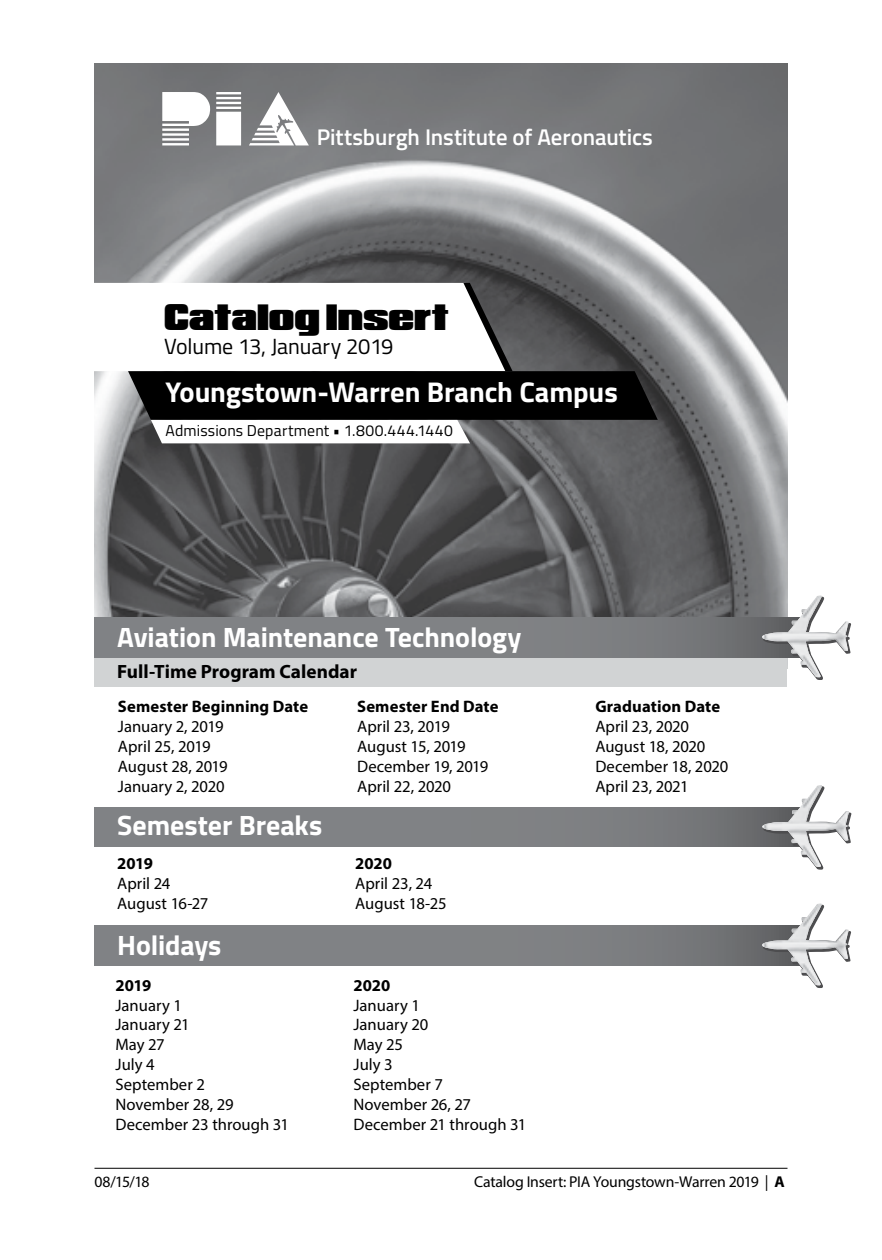
<style>
.page{position:relative;width:882px;height:1260px;background:#fff}
.page>*{position:absolute;margin:0;border:0;box-sizing:border-box;transform-origin:0 0}
.t1{font:31.5px "Republica Minor";color:#000}
.t2{font:700 28.53px "Titillium Web";letter-spacing:-.005em;color:#fff}
.t3{font:700 28px "Titillium Web";letter-spacing:-.005em;color:#fff}
.t4{font:600 22.75px "Titillium Web";color:#fff}
.t5{font:21.88px "Titillium Web";letter-spacing:-.005em;color:#000}
.t6{font:700 19.25px "Myriad Pro";color:#000}
.t7{font:16.62px/19.9px "Myriad Pro";color:#000}
.t8{font:15.75px "Myriad Pro";letter-spacing:-.015em;color:#000}
.t9{font:15.75px "Titillium Web";letter-spacing:.01em;color:#000}
.s1{font-weight:700}
</style>
<div class="page">
<img style="left:94px;top:63px;width:694px;height:555px">
<svg style="left:162px;top:92px;width:147px;height:53px"></svg>
<svg style="left:94px;top:283px;width:564px;height:160px"></svg>
<div style="left:94px;top:650px;width:694px;height:37px;background:#d1d3d4"></div>
<div style="left:94px;top:618px;width:710px;height:39px;background:linear-gradient(to right,#848689,#757779)"></div>
<svg style="left:787px;top:623px;width:64px;height:59px"></svg>
<img style="left:762px;top:595px;width:87px;height:82px">
<div style="left:94px;top:926px;width:710px;height:39px;background:linear-gradient(to right,#848689,#757779)"></div>
<svg style="left:815px;top:903px;width:36px;height:85px"></svg>
<img style="left:762px;top:904px;width:87px;height:81px">
<hr style="left:94px;top:1168px;width:694px;height:1px;background:#000">
<div style="left:95px;top:807px;width:709px;height:40px;background:linear-gradient(to right,#848689,#757779)"></div>
<svg style="left:815px;top:812px;width:37px;height:58px"></svg>
<img style="left:762px;top:785px;width:87px;height:82px">
<p class="t4" style="left:317px;top:120px;width:338px">Pittsburgh Institute of Aeronautics</p>
<p class="t1" style="left:164px;top:289px;width:286px">Catalog Insert</p>
<p class="t5" style="left:164px;top:330px;width:231px">Volume 13, January 2019</p>
<p class="t2" style="left:165px;top:371px;width:454px">Youngstown-Warren Branch Campus</p>
<p class="t9" style="left:166px;top:419px;width:289px">Admissions Department • 1.800.444.1440</p>
<p class="t3" style="left:117px;top:616px;width:406px">Aviation Maintenance Technology</p>
<p class="t6" style="left:117px;top:659px;width:241px">Full-Time Program Calendar</p>
<p class="t7" style="left:118px;top:696px;width:192px"><span class="s1">Semester Beginning Date<br></span>January 2, 2019<br>April 25, 2019<br>August 28, 2019<br>January 2, 2020</p>
<p class="t7" style="left:357px;top:696px;width:143px"><span class="s1">Semester End Date<br></span>April 23, 2019<br>August 15, 2019<br>December 19, 2019<br>April 22, 2020</p>
<p class="t7" style="left:595px;top:696px;width:135px"><span class="s1">Graduation Date<br></span>April 23, 2020<br>August 18, 2020<br>December 18, 2020<br>April 23, 2021</p>
<p class="t3" style="left:117px;top:804px;width:207px">Semester Breaks</p>
<p class="t7" style="left:117px;top:853px;width:93px"><span class="s1">2019<br></span>April 24<br>August 16-27</p>
<p class="t7" style="left:355px;top:853px;width:93px"><span class="s1">2020<br></span>April 23, 24<br>August 18-25</p>
<p class="t3" style="left:117px;top:924px;width:106px">Holidays</p>
<p class="t7" style="left:116px;top:975px;width:175px"><span class="s1">2019<br></span>January 1<br>January 21<br>May 27<br>July 4<br>September 2<br>November 28, 29<br>December 23 through 31</p>
<p class="t7" style="left:354px;top:975px;width:174px"><span class="s1">2020<br></span>January 1<br>January 20<br>May 25<br>July 3<br>September 7<br>November 26, 27<br>December 21 through 31</p>
<p class="t8" style="left:94px;top:1172px;width:57px">08/15/18</p>
<p class="t8" style="left:474px;top:1172px;width:312px">Catalog Insert: PIA Youngstown-Warren 2019 | <span class="s1">A</span></p>
</div>
